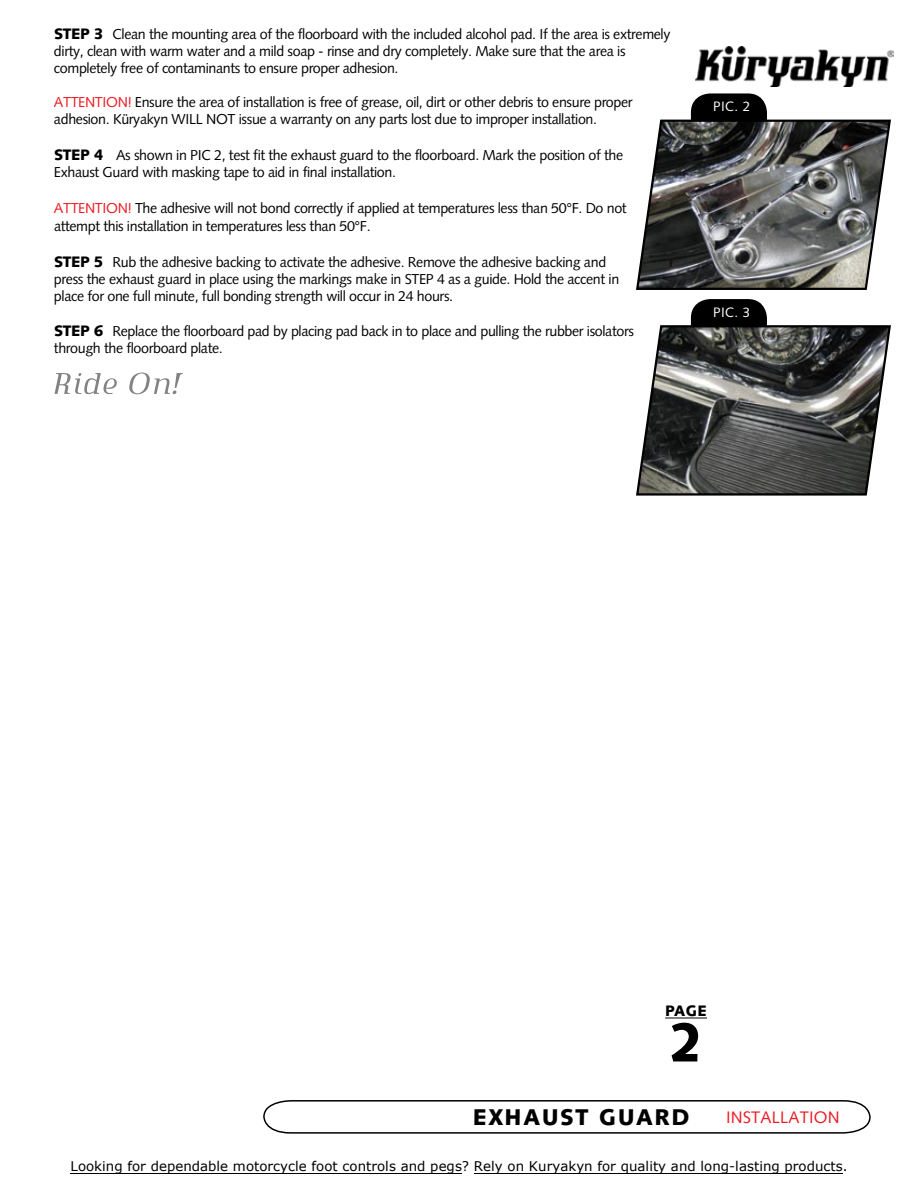
<style>
.page{position:relative;width:918px;height:1188px;background:#fff}
.page>*{position:absolute;margin:0;border:0;box-sizing:border-box;transform-origin:0 0}
.t1{font:800 54px "Facile S Si";color:#000}
.t2{font:800 22.5px "Facile S Si";color:#000}
.t3{font:16.5px "Facile S Si";letter-spacing:.01em;color:#ed1c24}
.t4{font:800 15px "Facile S Si";color:#000}
.t5{font:14.25px/17.1px "Facile S Si";letter-spacing:-.025em;color:#000}
.t6{font:13.5px "Facile S Si";letter-spacing:.03em;color:#fff}
.t7{font:13.35px "Verdana";color:#000}
.s1{font-weight:800;font-size:15px}
.s2{color:#ed1c24}
</style>
<div class="page">
<img style="left:696px;top:47px;width:197px;height:40px">
<svg style="left:263px;top:1100px;width:608px;height:34px"></svg>
<hr style="left:665px;top:1018px;width:42px;height:1px;background:#000">
<svg style="left:55px;top:373px;width:128px;height:21px"></svg>
<div style="left:692px;top:95px;width:74px;height:47px;background:#000;border-radius:18px"></div>
<div style="left:691px;top:93px;width:76px;height:50px;border:2px solid #000;border-radius:18px"></div>
<svg style="left:636px;top:118px;width:255px;height:172px;background:#6b6b6a"></svg>
<div style="left:692px;top:300px;width:74px;height:47px;background:#000;border-radius:18px"></div>
<div style="left:691px;top:299px;width:76px;height:50px;border:2px solid #000;border-radius:18px"></div>
<svg style="left:636px;top:324px;width:255px;height:172px;background:#5e5e5d"></svg>
<hr style="left:474px;top:1173px;width:369px;height:1px;background:#000">
<hr style="left:71px;top:1173px;width:391px;height:1px;background:#000">
<p class="t5" style="left:54px;top:25px;width:618px"><span class="s1">STEP 3</span> Clean the mounting area of the floorboard with the included alcohol pad. If the area is extremely dirty, clean with warm water and a mild soap - rinse and dry completely. Make sure that the area is completely free of contaminants to ensure proper adhesion.</p>
<p class="t5" style="left:54px;top:94px;width:580px"><span class="s2">ATTENTION!</span> Ensure the area of installation is free of grease, oil, dirt or other debris to ensure proper adhesion. Küryakyn WILL NOT issue a warranty on any parts lost due to improper installation.</p>
<p class="t5" style="left:54px;top:147px;width:571px"><span class="s1">STEP 4</span> As shown in PIC 2, test fit the exhaust guard to the floorboard. Mark the position of the<br>Exhaust Guard with masking tape to aid in final installation.</p>
<p class="t5" style="left:54px;top:199px;width:574px;line-height:18px"><span class="s2">ATTENTION!</span> The adhesive will not bond correctly if applied at temperatures less than 50°F. Do not attempt this installation in temperatures less than 50°F.</p>
<p class="t5" style="left:54px;top:253px;width:567px"><span class="s1">STEP 5</span> Rub the adhesive backing to activate the adhesive. Remove the adhesive backing and press the exhaust guard in place using the markings make in STEP 4 as a guide. Hold the accent in place for one full minute, full bonding strength will occur in 24 hours.</p>
<p class="t5" style="left:54px;top:322px;width:581px"><span class="s1">STEP 6</span> Replace the floorboard pad by placing pad back in to place and pulling the rubber isolators through the floorboard plate.</p>
<p class="t6" style="left:713px;top:99px;width:39px">PIC. 2</p>
<p class="t6" style="left:713px;top:304px;width:39px">PIC. 3</p>
<p class="t4" style="left:665px;top:1002px;width:21px">PAGE</p>
<h1 class="t1" style="left:669px;top:1010px;width:36px">2</h1>
<h2 class="t2" style="left:473px;top:1104px;width:68px">EXHAUST</h2>
<h2 class="t2" style="left:599px;top:1104px;width:19px">GUARD</h2>
<p class="t3" style="left:726px;top:1107px;width:115px">INSTALLATION</p>
<p class="t7" style="left:71px;top:1157px;width:779px">Looking for dependable motorcycle foot controls and pegs? Rely on Kuryakyn for quality and long-lasting products.</p>
</div>
